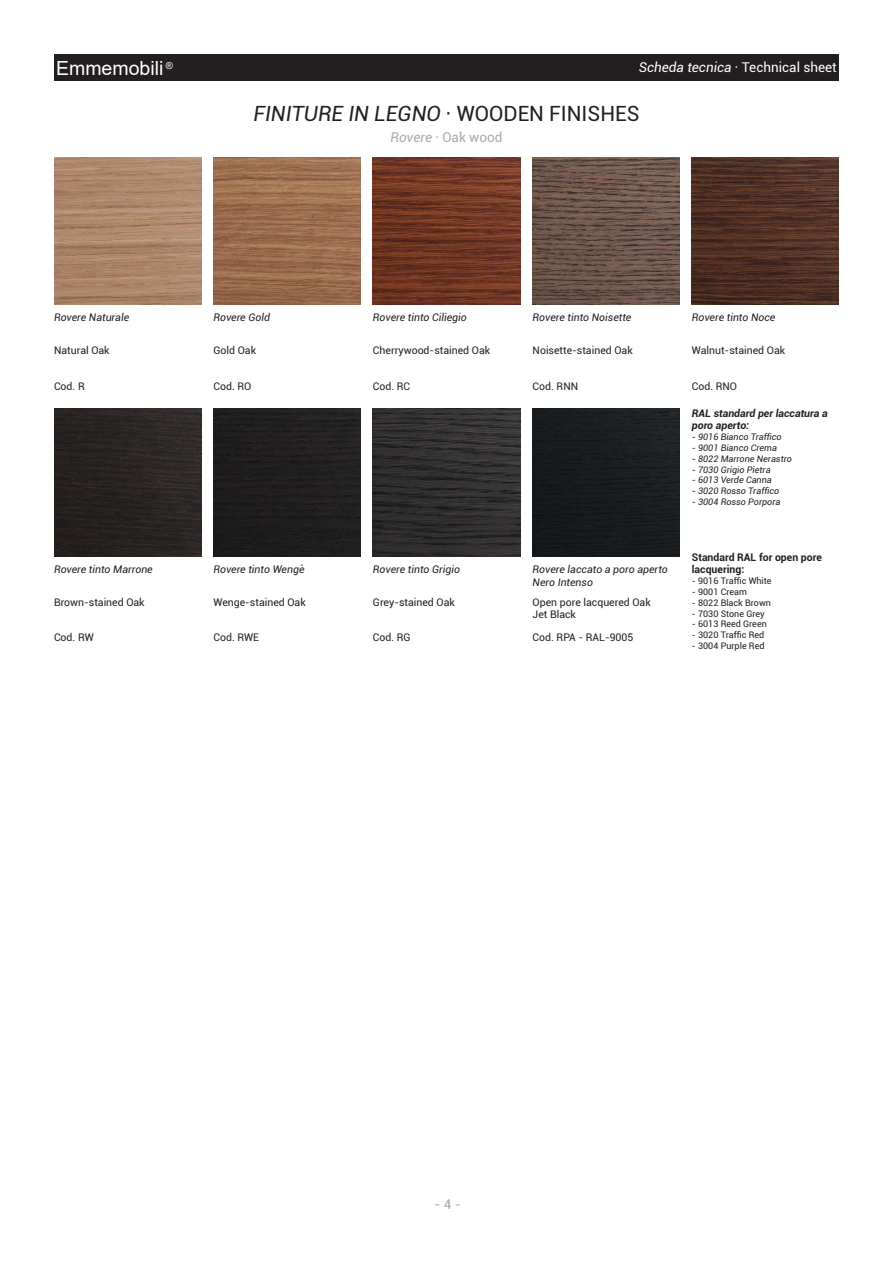
<style>
.page{position:relative;width:893px;height:1263px;background:#fff}
.page>*{position:absolute;margin:0;border:0;box-sizing:border-box;transform-origin:0 0}
.t1{font:italic 21px "Roboto";color:#231f20}
.t2{font:19.5px "Arial";color:#fff}
.t3{font:13.5px "Roboto";color:#fff}
.t4{font:13.5px "Roboto";color:#a8a9ad}
.t5{font:10.5px/12.6px "Roboto";color:#231f20}
.t6{font:italic 10.5px/12.6px "Roboto";color:#231f20}
.t7{font:italic 700 10.5px/12.6px "Roboto";color:#231f20}
.t8{font:700 10.5px/12.6px "Roboto";color:#231f20}
.t9{font:italic 9px "Roboto";color:#231f20}
.t10{font:9px "Roboto";color:#231f20}
.s1{font-style:italic}
.s2{font-style:normal}
</style>
<div class="page">
<div style="left:54px;top:54px;width:785px;height:27px;background:#231f20"></div>
<img style="left:54px;top:157px;width:147px;height:147px">
<img style="left:54px;top:409px;width:147px;height:147px">
<img style="left:213px;top:157px;width:148px;height:147px">
<img style="left:213px;top:409px;width:148px;height:147px">
<img style="left:373px;top:157px;width:147px;height:147px">
<img style="left:373px;top:409px;width:147px;height:147px">
<img style="left:533px;top:157px;width:147px;height:147px">
<div style="left:533px;top:409px;width:147px;height:147px;background:#181c1f"></div>
<img style="left:692px;top:157px;width:147px;height:147px">
<h2 class="t2" style="left:56px;top:54px;width:118px">Emmemobili <sup>®</sup></h2>
<p class="t3" style="left:639px;top:58px;width:199px"><span class="s1">Scheda tecnica</span> · Technical sheet</p>
<h1 class="t1" style="left:253px;top:99px;width:388px">FINITURE IN LEGNO <span class="s2">· WOODEN FINISHES</span></h1>
<p class="t4" style="left:390px;top:128px;width:114px"><span class="s1">Rovere</span> · Oak wood</p>
<p class="t6" style="left:54px;top:311px;width:77px">Rovere Naturale</p>
<p class="t6" style="left:213px;top:311px;width:58px">Rovere Gold</p>
<p class="t6" style="left:373px;top:311px;width:95px">Rovere tinto Ciliegio</p>
<p class="t6" style="left:533px;top:311px;width:100px">Rovere tinto Noisette</p>
<p class="t6" style="left:692px;top:311px;width:85px">Rovere tinto Noce</p>
<p class="t5" style="left:54px;top:344px;width:57px">Natural Oak</p>
<p class="t5" style="left:213px;top:344px;width:44px">Gold Oak</p>
<p class="t5" style="left:373px;top:344px;width:119px">Cherrywood-stained Oak</p>
<p class="t5" style="left:533px;top:344px;width:102px">Noisette-stained Oak</p>
<p class="t5" style="left:692px;top:344px;width:95px">Walnut-stained Oak</p>
<p class="t5" style="left:54px;top:379px;width:32px">Cod. R</p>
<p class="t5" style="left:213px;top:379px;width:39px">Cod. RO</p>
<p class="t5" style="left:373px;top:379px;width:39px">Cod. RC</p>
<p class="t5" style="left:533px;top:379px;width:47px">Cod. RNN</p>
<p class="t5" style="left:692px;top:379px;width:47px">Cod. RNO</p>
<p class="t7" style="left:692px;top:406px;width:137px">RAL standard per laccatura a poro aperto:</p>
<p class="t9" style="left:692px;top:431px;width:91px">- 9016 Bianco Traffico</p>
<p class="t9" style="left:692px;top:441px;width:87px">- 9001 Bianco Crema</p>
<p class="t9" style="left:692px;top:452px;width:102px">- 8022 Marrone Nerastro</p>
<p class="t9" style="left:692px;top:463px;width:80px">- 7030 Grigio Pietra</p>
<p class="t9" style="left:692px;top:474px;width:81px">- 6013 Verde Canna</p>
<p class="t9" style="left:692px;top:485px;width:89px">- 3020 Rosso Traffico</p>
<p class="t9" style="left:692px;top:495px;width:90px">- 3004 Rosso Porpora</p>
<p class="t6" style="left:54px;top:563px;width:100px">Rovere tinto Marrone</p>
<p class="t6" style="left:213px;top:563px;width:93px">Rovere tinto Wengè</p>
<p class="t6" style="left:373px;top:563px;width:89px">Rovere tinto Grigio</p>
<p class="t5" style="left:54px;top:595px;width:92px">Brown-stained Oak</p>
<p class="t5" style="left:213px;top:595px;width:94px">Wenge-stained Oak</p>
<p class="t5" style="left:373px;top:595px;width:83px">Grey-stained Oak</p>
<p class="t5" style="left:54px;top:631px;width:41px">Cod. RW</p>
<p class="t5" style="left:213px;top:631px;width:47px">Cod. RWE</p>
<p class="t5" style="left:373px;top:631px;width:39px">Cod. RG</p>
<p class="t6" style="left:533px;top:563px;width:137px">Rovere laccato a poro aperto<br>Nero Intenso</p>
<p class="t5" style="left:533px;top:595px;width:120px">Open pore lacquered Oak<br>Jet Black</p>
<p class="t5" style="left:533px;top:631px;width:102px">Cod. RPA - RAL-9005</p>
<p class="t8" style="left:692px;top:550px;width:131px">Standard RAL for open pore lacquering:</p>
<p class="t10" style="left:692px;top:575px;width:81px">- 9016 Traffic White</p>
<p class="t10" style="left:692px;top:585px;width:57px">- 9001 Cream</p>
<p class="t10" style="left:692px;top:596px;width:81px">- 8022 Black Brown</p>
<p class="t10" style="left:692px;top:607px;width:74px">- 7030 Stone Grey</p>
<p class="t10" style="left:692px;top:618px;width:76px">- 6013 Reed Green</p>
<p class="t10" style="left:692px;top:629px;width:74px">- 3020 Traffic Red</p>
<p class="t10" style="left:692px;top:639px;width:74px">- 3004 Purple Red</p>
<p class="t4" style="left:434px;top:1195px;width:28px">- 4 -</p>
</div>
